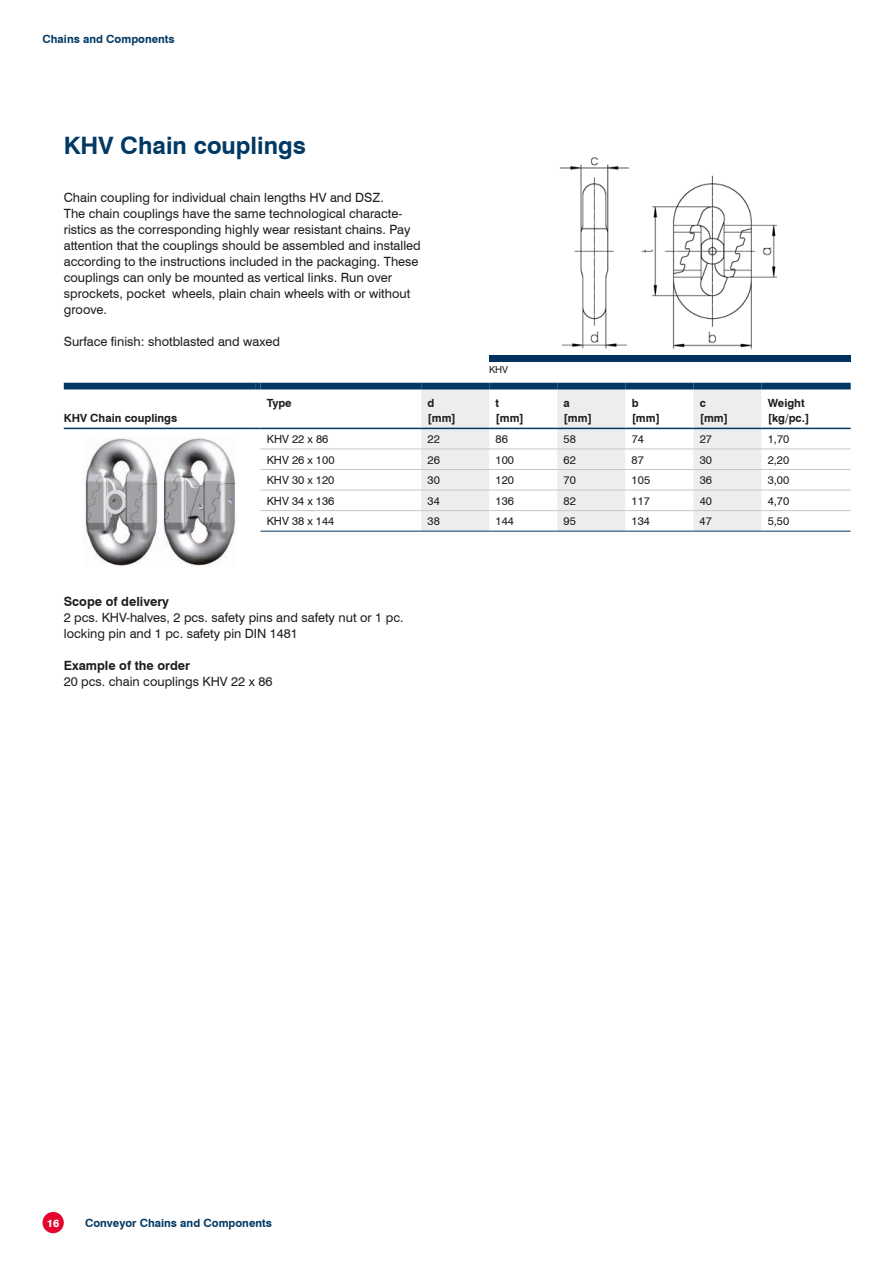
<style>
.page{position:relative;width:893px;height:1263px;background:#fff}
.page>*{position:absolute;margin:0;border:0;box-sizing:border-box;transform-origin:0 0}
.t1{font:700 24px "Swiss 721 BT";color:#003964}
.t2{font:12.75px/15.9px "Swiss 721 BT";color:#1d1d1b}
.t3{font:700 12.75px "Swiss 721 BT";color:#1d1d1b}
.t4{font:11.25px "Swiss 721 BT";color:#1d1d1b}
.t5{font:700 11.25px/15px "Swiss 721 BT";color:#1d1d1b}
.t6{font:700 11.25px "Swiss 721 BT";color:#003964}
.t7{font:800 10.5px "Swiss 721 BT";color:#fff}
.t8{font:9.75px "Swiss 721 BT";color:#1d1d1b}
</style>
<div class="page">
<div style="left:43px;top:1212px;width:21px;height:21px;background:#e4042e;border-radius:50%"></div>
<svg style="left:260px;top:389px;width:591px;height:142px"></svg>
<svg style="left:421px;top:389px;width:340px;height:142px;fill:#ededed"></svg>
<hr style="left:260px;top:531px;width:161px;height:1px;background:#003964">
<hr style="left:421px;top:531px;width:68px;height:1px;background:#003964">
<hr style="left:489px;top:531px;width:68px;height:1px;background:#003964">
<hr style="left:557px;top:531px;width:68px;height:1px;background:#003964">
<hr style="left:625px;top:531px;width:68px;height:1px;background:#003964">
<hr style="left:693px;top:531px;width:68px;height:1px;background:#003964">
<hr style="left:761px;top:531px;width:90px;height:1px;background:#003964">
<div style="left:64px;top:383px;width:191px;height:6px;background:#003964"></div>
<svg style="left:255px;top:383px;width:5px;height:6px"></svg>
<div style="left:260px;top:383px;width:161px;height:6px;background:#003964"></div>
<div style="left:421px;top:383px;width:68px;height:6px;background:#003964"></div>
<div style="left:489px;top:383px;width:68px;height:6px;background:#003964"></div>
<div style="left:557px;top:383px;width:68px;height:6px;background:#003964"></div>
<div style="left:625px;top:383px;width:68px;height:6px;background:#003964"></div>
<div style="left:693px;top:383px;width:68px;height:6px;background:#003964"></div>
<div style="left:761px;top:383px;width:90px;height:6px;background:#003964"></div>
<hr style="left:64px;top:428px;width:191px;height:1px;background:#003964">
<hr style="left:260px;top:428px;width:161px;height:1px;background:#003964">
<hr style="left:421px;top:428px;width:68px;height:1px;background:#003964">
<hr style="left:489px;top:428px;width:68px;height:1px;background:#003964">
<hr style="left:557px;top:428px;width:68px;height:1px;background:#003964">
<hr style="left:625px;top:428px;width:68px;height:1px;background:#003964">
<hr style="left:693px;top:428px;width:68px;height:1px;background:#003964">
<hr style="left:761px;top:428px;width:90px;height:1px;background:#003964">
<hr style="left:260px;top:449px;width:161px;height:1px;background:#c7c7c6">
<hr style="left:421px;top:449px;width:68px;height:1px;background:#c7c7c6">
<hr style="left:489px;top:449px;width:68px;height:1px;background:#c7c7c6">
<hr style="left:557px;top:449px;width:68px;height:1px;background:#c7c7c6">
<hr style="left:625px;top:449px;width:68px;height:1px;background:#c7c7c6">
<hr style="left:693px;top:449px;width:68px;height:1px;background:#c7c7c6">
<hr style="left:761px;top:449px;width:90px;height:1px;background:#c7c7c6">
<hr style="left:260px;top:469px;width:161px;height:1px;background:#c7c7c6">
<hr style="left:421px;top:469px;width:68px;height:1px;background:#c7c7c6">
<hr style="left:489px;top:469px;width:68px;height:1px;background:#c7c7c6">
<hr style="left:557px;top:469px;width:68px;height:1px;background:#c7c7c6">
<hr style="left:625px;top:469px;width:68px;height:1px;background:#c7c7c6">
<hr style="left:693px;top:469px;width:68px;height:1px;background:#c7c7c6">
<hr style="left:761px;top:469px;width:90px;height:1px;background:#c7c7c6">
<hr style="left:260px;top:490px;width:161px;height:1px;background:#c7c7c6">
<hr style="left:421px;top:490px;width:68px;height:1px;background:#c7c7c6">
<hr style="left:489px;top:490px;width:68px;height:1px;background:#c7c7c6">
<hr style="left:557px;top:490px;width:68px;height:1px;background:#c7c7c6">
<hr style="left:625px;top:490px;width:68px;height:1px;background:#c7c7c6">
<hr style="left:693px;top:490px;width:68px;height:1px;background:#c7c7c6">
<hr style="left:761px;top:490px;width:90px;height:1px;background:#c7c7c6">
<hr style="left:260px;top:510px;width:161px;height:1px;background:#c7c7c6">
<hr style="left:421px;top:510px;width:68px;height:1px;background:#c7c7c6">
<hr style="left:489px;top:510px;width:68px;height:1px;background:#c7c7c6">
<hr style="left:557px;top:510px;width:68px;height:1px;background:#c7c7c6">
<hr style="left:625px;top:510px;width:68px;height:1px;background:#c7c7c6">
<hr style="left:693px;top:510px;width:68px;height:1px;background:#c7c7c6">
<hr style="left:761px;top:510px;width:90px;height:1px;background:#c7c7c6">
<div style="left:489px;top:355px;width:361px;height:7px;background:#00325d"></div>
<img style="left:83px;top:438px;width:153px;height:129px">
<img style="left:559px;top:157px;width:219px;height:192px">
<p class="t6" style="left:43px;top:32px;width:134px">Chains and Components</p>
<h1 class="t1" style="left:64px;top:131px;width:244px">KHV Chain couplings</h1>
<p class="t2" style="left:64px;top:189px;width:359px">Chain coupling for individual chain lengths HV and DSZ.<br>The chain couplings have the same technological characte&shy;ristics as the corresponding highly wear resistant chains. Pay attention that the couplings should be assembled and installed according to the instructions included in the packaging. These couplings can only be mounted as vertical links. Run over sprockets, pocket wheels, plain chain wheels with or without groove.</p>
<p class="t2" style="left:64px;top:333px;width:218px">Surface finish: shotblasted and waxed</p>
<p class="t8" style="left:489px;top:364px;width:21px">KHV</p>
<p class="t5" style="left:64px;top:411px;width:115px">KHV Chain couplings</p>
<p class="t5" style="left:267px;top:396px;width:26px">Type</p>
<p class="t5" style="left:428px;top:396px;width:30px">d [mm]</p>
<p class="t5" style="left:496px;top:396px;width:30px">t [mm]</p>
<p class="t5" style="left:564px;top:396px;width:30px">a [mm]</p>
<p class="t5" style="left:632px;top:396px;width:30px">b [mm]</p>
<p class="t5" style="left:700px;top:396px;width:30px">c [mm]</p>
<p class="t5" style="left:768px;top:396px;width:43px">Weight [kg/pc.]</p>
<p class="t4" style="left:267px;top:432px;width:63px">KHV 22 x 86</p>
<p class="t4" style="left:428px;top:432px;width:14px">22</p>
<p class="t4" style="left:496px;top:432px;width:14px">86</p>
<p class="t4" style="left:564px;top:432px;width:14px">58</p>
<p class="t4" style="left:632px;top:432px;width:14px">74</p>
<p class="t4" style="left:700px;top:432px;width:14px">27</p>
<p class="t4" style="left:768px;top:432px;width:23px">1,70</p>
<p class="t4" style="left:267px;top:453px;width:69px">KHV 26 x 100</p>
<p class="t4" style="left:428px;top:453px;width:14px">26</p>
<p class="t4" style="left:496px;top:453px;width:20px">100</p>
<p class="t4" style="left:564px;top:453px;width:14px">62</p>
<p class="t4" style="left:632px;top:453px;width:14px">87</p>
<p class="t4" style="left:700px;top:453px;width:14px">30</p>
<p class="t4" style="left:768px;top:453px;width:23px">2,20</p>
<p class="t4" style="left:267px;top:473px;width:69px">KHV 30 x 120</p>
<p class="t4" style="left:428px;top:473px;width:14px">30</p>
<p class="t4" style="left:496px;top:473px;width:20px">120</p>
<p class="t4" style="left:564px;top:473px;width:14px">70</p>
<p class="t4" style="left:632px;top:473px;width:20px">105</p>
<p class="t4" style="left:700px;top:473px;width:14px">36</p>
<p class="t4" style="left:768px;top:473px;width:23px">3,00</p>
<p class="t4" style="left:267px;top:494px;width:69px">KHV 34 x 136</p>
<p class="t4" style="left:427px;top:494px;width:14px">34</p>
<p class="t4" style="left:496px;top:494px;width:20px">136</p>
<p class="t4" style="left:564px;top:494px;width:14px">82</p>
<p class="t4" style="left:632px;top:494px;width:20px">117</p>
<p class="t4" style="left:700px;top:494px;width:14px">40</p>
<p class="t4" style="left:768px;top:494px;width:23px">4,70</p>
<p class="t4" style="left:267px;top:514px;width:69px">KHV 38 x 144</p>
<p class="t4" style="left:427px;top:514px;width:14px">38</p>
<p class="t4" style="left:496px;top:514px;width:20px">144</p>
<p class="t4" style="left:564px;top:514px;width:14px">95</p>
<p class="t4" style="left:632px;top:514px;width:20px">134</p>
<p class="t4" style="left:700px;top:514px;width:14px">47</p>
<p class="t4" style="left:768px;top:514px;width:23px">5,50</p>
<p class="t3" style="left:64px;top:594px;width:107px">Scope of delivery</p>
<p class="t2" style="left:64px;top:609px;width:341px">2 pcs. KHV-halves, 2 pcs. safety pins and safety nut or 1 pc. locking pin and 1 pc. safety pin DIN 1481</p>
<p class="t3" style="left:64px;top:657px;width:128px">Example of the order</p>
<p class="t2" style="left:64px;top:673px;width:210px">20 pcs. chain couplings KHV 22 x 86</p>
<p class="t7" style="left:47px;top:1216px;width:14px">16</p>
<p class="t6" style="left:85px;top:1216px;width:188px">Conveyor Chains and Components</p>
</div>
